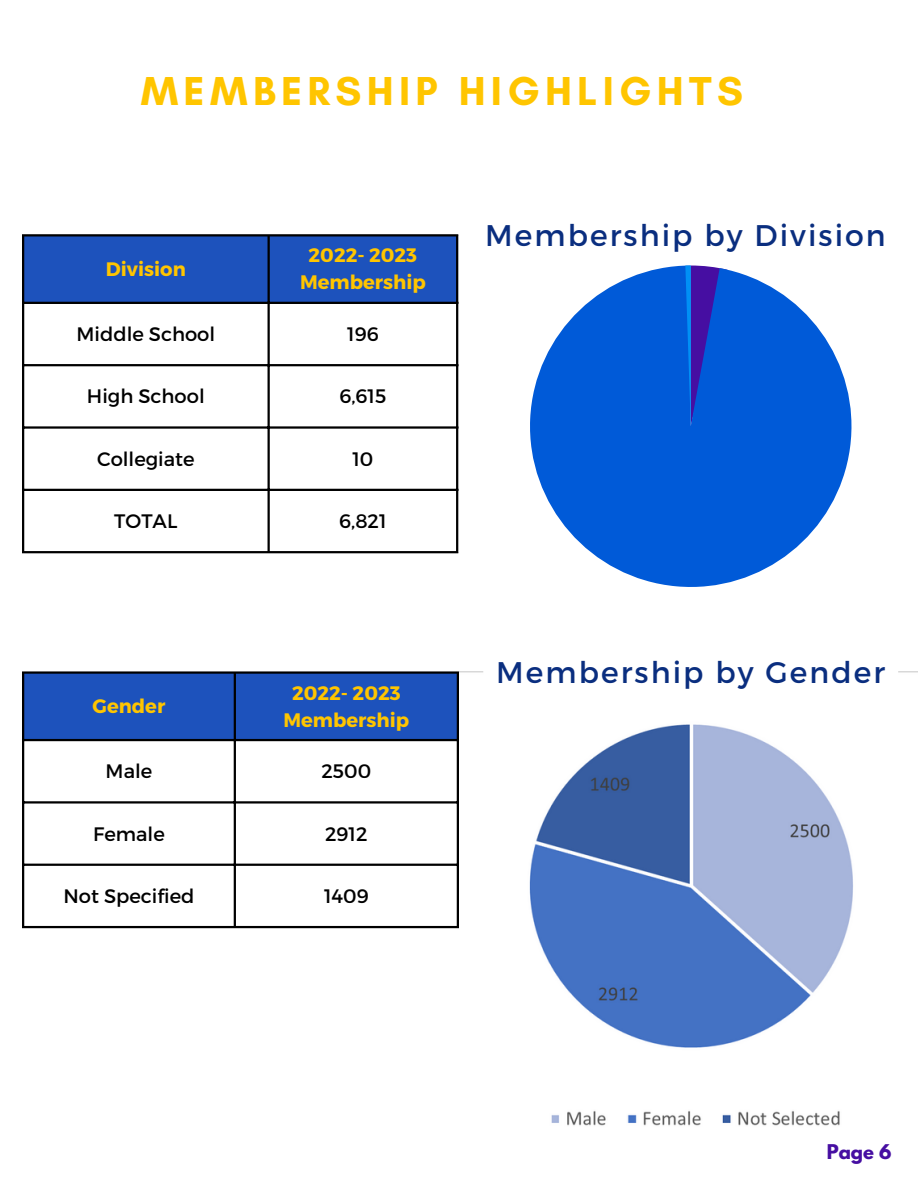
<style>
.page{position:relative;width:918px;height:1188px;background:#fff}
.page>*{position:absolute;margin:0;border:0;box-sizing:border-box;transform-origin:0 0}
.t1{font:700 41.1px "Glacial Indifference";letter-spacing:.13em;color:#ffc500}
.t2{font:29.85px "Montserrat";letter-spacing:.07em;color:#0a2e7f}
.t3{font:19.5px "Montserrat";color:#000}
.t4{font:700 19.5px/27px "Montserrat";color:#ffc500;text-align:center}
.t5{font:700 18px "League Spartan";color:#460ea2}
</style>
<div class="page">
<svg style="left:530px;top:266px;width:321px;height:321px;fill:#005ad8"></svg>
<svg style="left:685px;top:266px;width:43px;height:160px;background:#1945c8"></svg>
<div style="left:24px;top:236px;width:432px;height:66px;background:#1d52bc"></div>
<hr style="left:22px;top:236px;width:2px;height:315px;background:#000">
<hr style="left:268px;top:236px;width:2px;height:315px;background:#000">
<hr style="left:456px;top:236px;width:2px;height:315px;background:#000">
<hr style="left:22px;top:234px;width:436px;height:2px;background:#000">
<hr style="left:22px;top:302px;width:436px;height:2px;background:#000">
<hr style="left:22px;top:364px;width:436px;height:2px;background:#000">
<hr style="left:22px;top:426px;width:436px;height:3px;background:#000">
<hr style="left:22px;top:489px;width:436px;height:2px;background:#000">
<hr style="left:22px;top:551px;width:436px;height:2px;background:#000">
<img style="left:459px;top:671px;width:459px;height:455px">
<div style="left:24px;top:674px;width:433px;height:65px;background:#1d52bc"></div>
<hr style="left:22px;top:674px;width:2px;height:252px;background:#000">
<hr style="left:234px;top:674px;width:2px;height:252px;background:#000">
<hr style="left:457px;top:674px;width:2px;height:252px;background:#000">
<hr style="left:22px;top:671px;width:437px;height:3px;background:#000">
<hr style="left:22px;top:739px;width:437px;height:2px;background:#000">
<hr style="left:22px;top:801px;width:437px;height:3px;background:#000">
<hr style="left:22px;top:864px;width:437px;height:2px;background:#000">
<hr style="left:22px;top:926px;width:437px;height:2px;background:#000">
<div style="left:483px;top:646px;width:415px;height:49px;background:#fff;border-radius:12px"></div>
<p class="t1" style="left:141px;top:66px;width:604px">MEMBERSHIP HIGHLIGHTS</p>
<p class="t4" style="left:106px;top:254px;width:81px">Division</p>
<p class="t4" style="left:300px;top:241px;width:127px">2022- 2023<br>Membership</p>
<p class="t3" style="left:77px;top:321px;width:140px">Middle School</p>
<p class="t3" style="left:347px;top:321px;width:33px">196</p>
<p class="t3" style="left:87px;top:384px;width:119px">High School</p>
<p class="t3" style="left:339px;top:384px;width:48px">6,615</p>
<p class="t3" style="left:97px;top:446px;width:99px">Collegiate</p>
<p class="t3" style="left:352px;top:446px;width:23px">10</p>
<p class="t3" style="left:114px;top:508px;width:65px">TOTAL</p>
<p class="t3" style="left:339px;top:508px;width:49px">6,821</p>
<p class="t4" style="left:93px;top:692px;width:74px">Gender</p>
<p class="t4" style="left:283px;top:678px;width:127px">2022- 2023<br>Membership</p>
<p class="t3" style="left:106px;top:759px;width:48px">Male</p>
<p class="t3" style="left:322px;top:759px;width:51px">2500</p>
<p class="t3" style="left:93px;top:821px;width:73px">Female</p>
<p class="t3" style="left:325px;top:821px;width:44px">2912</p>
<p class="t3" style="left:64px;top:883px;width:132px">Not Specified</p>
<p class="t3" style="left:324px;top:883px;width:46px">1409</p>
<p class="t2" style="left:485px;top:216px;width:402px">Membership by Division</p>
<p class="t2" style="left:496px;top:653px;width:390px">Membership by Gender</p>
<p class="t5" style="left:827px;top:1143px;width:66px">Page 6</p>
</div>
